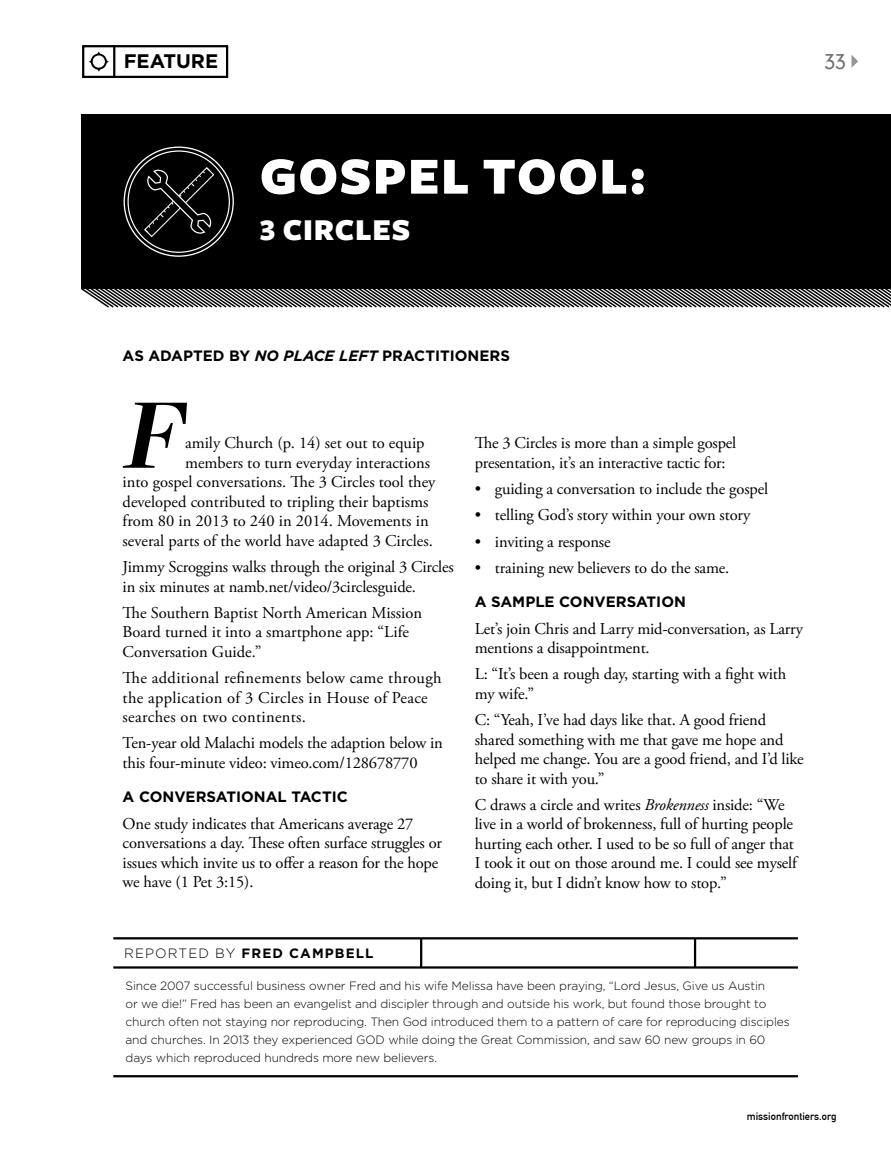
<style>
.page{position:relative;width:891px;height:1161px;background:#fff}
.page>*{position:absolute;margin:0;border:0;box-sizing:border-box;transform-origin:0 0}
.t1{font:italic 700 104.1px "Freight Disp";color:#000}
.t2{font:900 54px "Freight Sans";letter-spacing:.025em;color:#fff}
.t3{font:900 31.5px "Freight Sans";letter-spacing:.025em;color:#fff}
.t4{font:300 20.25px "DIN Neuzeit Grotesk Std";color:#6d6e71}
.t5{font:700 19.65px "Gotham";color:#000}
.t6{font:16.5px/19.5px "Adobe Garamond Pro";letter-spacing:-.01em;color:#000}
.t7{font:16.5px/19.5px "Adobe Garamond Pro";letter-spacing:.02em;color:#000}
.t8{font:700 15px "Gotham";color:#000}
.t9{font:700 13.5px "Gotham";letter-spacing:.08em;color:#000101}
.t10{font:300 12px/18px "Gotham";letter-spacing:-.01em;color:#000}
.t11{font:10.5px "DIN Mittelschrift Std";color:#000}
.s1{font-family:"Freight Sans Black SC";font-weight:400}
.s2{font-style:italic}
.s3{font-weight:300}
</style>
<div class="page">
<div style="left:81px;top:114px;width:810px;height:175px;background:#000"></div>
<svg style="left:143px;top:166px;width:72px;height:72px"></svg>
<svg style="left:852px;top:55px;width:6px;height:13px"></svg>
<hr style="left:113px;top:966px;width:685px;height:3px;background:#000">
<hr style="left:113px;top:1075px;width:685px;height:2px;background:#000">
<hr style="left:113px;top:937px;width:685px;height:2px;background:#000">
<hr style="left:420px;top:939px;width:2px;height:28px;background:#000">
<hr style="left:694px;top:939px;width:2px;height:28px;background:#000">
<svg style="left:89px;top:52px;width:20px;height:19px"></svg>
<hr style="left:113px;top:45px;width:2px;height:32px;background:#000">
<div style="left:82px;top:45px;width:146px;height:33px;border:2px solid #000"></div>
<svg style="left:81px;top:289px;width:810px;height:19px"></svg>
<p class="t5" style="left:124px;top:48px;width:96px">FEATURE</p>
<h2 class="t2" style="left:260px;top:148px;width:388px">GOSPEL TOOL:</h2>
<h3 class="t3" style="left:260px;top:213px;width:152px"><span class="s1">3</span> CIRCLES</h3>
<p class="t4" style="left:825px;top:50px;width:23px">33</p>
<p class="t8" style="left:123px;top:346px;width:389px">AS ADAPTED BY <span class="s2">NO PLACE LEFT</span> PRACTITIONERS</p>
<h1 class="t1" style="left:124px;top:379px;width:62px">F</h1>
<p class="t6" style="left:185px;top:434px;width:241px">amily Church (p. 14) set out to equip</p>
<p class="t6" style="left:185px;top:453px;width:247px">members to turn everyday interactions</p>
<p class="t6" style="left:123px;top:473px;width:314px">into gospel conversations. The 3 Circles tool they</p>
<p class="t6" style="left:123px;top:492px;width:307px">developed contributed to tripling their baptisms</p>
<p class="t6" style="left:123px;top:512px;width:308px">from 80 in 2013 to 240 in 2014. Movements in</p>
<p class="t6" style="left:123px;top:531px;width:312px">several parts of the world have adapted 3 Circles.</p>
<p class="t6" style="left:123px;top:558px;width:333px">Jimmy Scroggins walks through the original 3 Circles in six minutes at namb.net/video/3circlesguide.</p>
<p class="t6" style="left:123px;top:603px;width:301px">The Southern Baptist North American Mission<br>Board turned it into a smartphone app: “Life<br>Conversation Guide.”</p>
<p class="t7" style="left:123px;top:669px;width:320px">The additional refinements below came through the application of 3 Circles in House of Peace searches on two continents.</p>
<p class="t6" style="left:123px;top:734px;width:322px">Ten-year old Malachi models the adaption below in this four-minute video: vimeo.com/128678770</p>
<p class="t8" style="left:123px;top:787px;width:227px">A CONVERSATIONAL TACTIC</p>
<p class="t6" style="left:123px;top:814px;width:321px">One study indicates that Americans average 27 conversations a day. These often surface struggles or issues which invite us to offer a reason for the hope we have (1 Pet 3:15).</p>
<p class="t6" style="left:475px;top:434px;width:263px">The 3 Circles is more than a simple gospel presentation, it’s an interactive tactic for:</p>
<p class="t6" style="left:475px;top:480px;width:295px">• guiding a conversation to include the gospel</p>
<p class="t6" style="left:475px;top:506px;width:277px">• telling God’s story within your own story</p>
<p class="t6" style="left:475px;top:532px;width:137px">• inviting a response</p>
<p class="t6" style="left:475px;top:558px;width:256px">• training new believers to do the same.</p>
<p class="t8" style="left:475px;top:592px;width:213px">A SAMPLE CONVERSATION</p>
<p class="t6" style="left:475px;top:619px;width:330px">Let’s join Chris and Larry mid-conversation, as Larry mentions a disappointment.</p>
<p class="t6" style="left:475px;top:665px;width:313px">L: “It’s been a rough day, starting with a fight with my wife.”</p>
<p class="t6" style="left:475px;top:711px;width:331px">C: “Yeah, I’ve had days like that. A good friend shared something with me that gave me hope and helped me change. You are a good friend, and I’d like to share it with you.”</p>
<p class="t6" style="left:475px;top:795px;width:324px">C draws a circle and writes <span class="s2">Brokenness</span> inside: “We live in a world of brokenness, full of hurting people hurting each other. I used to be so full of anger that I took it out on those around me. I could see myself doing it, but I didn’t know how to stop.”</p>
<p class="t9" style="left:124px;top:945px;width:251px"><span class="s3">REPORTED BY</span> FRED CAMPBELL</p>
<p class="t10" style="left:126px;top:976px;width:666px">Since 2007 successful business owner Fred and his wife Melissa have been praying, “Lord Jesus, Give us Austin<br>or we die!” Fred has been an evangelist and discipler through and outside his work, but found those brought to church often not staying nor reproducing. Then God introduced them to a pattern of care for reproducing disciples and churches. In 2013 they experienced GOD while doing the Great Commission, and saw 60 new groups in 60 days which reproduced hundreds more new believers.</p>
<p class="t11" style="left:747px;top:1110px;width:91px">missionfrontiers.org</p>
</div>
